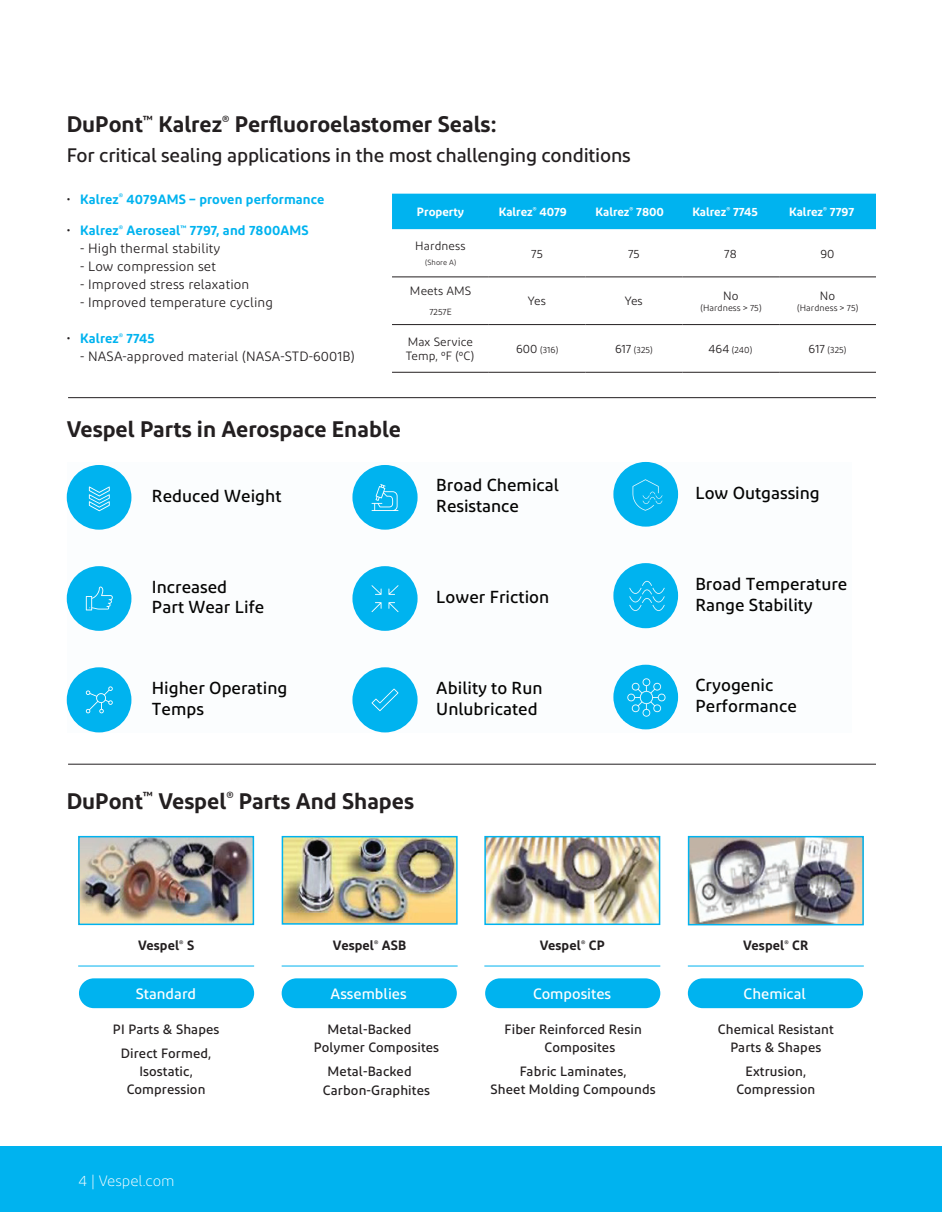
<style>
.page{position:relative;width:942px;height:1212px;background:#fff}
.page>*{position:absolute;margin:0;border:0;box-sizing:border-box;transform-origin:0 0}
.t1{font:600 22.5px "Diodrum";color:#231f20}
.t2{font:500 19.5px "Diodrum";letter-spacing:-.01em;color:#231f20}
.t3{font:500 17.4px/20.9px "Diodrum";color:#050504}
.t4{font:500 15px "Diodrum";color:#fff}
.t5{font:300 15px "Diodrum";color:#fff}
.t6{font:500 13.5px/18px "Diodrum";letter-spacing:.01em;color:#231f20;text-align:center}
.t7{font:13.5px "Diodrum";letter-spacing:.01em;color:#231f20}
.t8{font:600 13.5px "Diodrum";letter-spacing:.01em;color:#00b3ef}
.t9{font:600 13.5px "Diodrum";letter-spacing:.01em;color:#231f20}
.t10{font:12px/14.4px "Diodrum";letter-spacing:.01em;color:#231f20}
.t11{font:600 12px "Diodrum";color:#fff}
.t12{font:9px "Diodrum";letter-spacing:.01em;color:#231f20}
.t13{font:600 7.8px "Diodrum";color:#231f20}
.t14{font:7.5px "Diodrum";letter-spacing:.01em;color:#231f20}
.s1{font-weight:400;color:#231f20}
.s2{font-size:12px}
.s3{font-size:13.5px}
</style>
<div class="page">
<div style="left:929px;top:1146px;width:13px;height:66px;background:#00b3ef"></div>
<div style="left:0;top:1146px;width:931px;height:66px;background:#00b3ef"></div>
<div style="left:67px;top:462px;width:785px;height:270px;background:#fbfdfe"></div>
<div style="left:67px;top:465px;width:64px;height:65px;background:#00b3ef;border-radius:50%"></div>
<div style="left:67px;top:566px;width:64px;height:65px;background:#00b3ef;border-radius:50%"></div>
<div style="left:67px;top:667px;width:64px;height:65px;background:#00b3ef;border-radius:50%"></div>
<div style="left:352px;top:465px;width:66px;height:65px;background:#00b3ef;border-radius:50%"></div>
<div style="left:352px;top:566px;width:66px;height:65px;background:#00b3ef;border-radius:50%"></div>
<div style="left:352px;top:667px;width:66px;height:65px;background:#00b3ef;border-radius:50%"></div>
<svg style="left:86px;top:587px;width:27px;height:23px"></svg>
<svg style="left:89px;top:487px;width:21px;height:24px"></svg>
<svg style="left:86px;top:686px;width:27px;height:27px"></svg>
<svg style="left:372px;top:484px;width:26px;height:27px"></svg>
<svg style="left:372px;top:602px;width:10px;height:10px"></svg>
<svg style="left:388px;top:585px;width:10px;height:10px"></svg>
<svg style="left:388px;top:602px;width:10px;height:10px"></svg>
<svg style="left:372px;top:585px;width:10px;height:10px"></svg>
<svg style="left:372px;top:689px;width:26px;height:22px"></svg>
<div style="left:613px;top:462px;width:65px;height:65px;background:#00b3ef;border-radius:50%"></div>
<div style="left:613px;top:563px;width:65px;height:65px;background:#00b3ef;border-radius:50%"></div>
<div style="left:613px;top:665px;width:65px;height:64px;background:#00b3ef;border-radius:50%"></div>
<img style="left:632px;top:479px;width:31px;height:32px">
<img style="left:629px;top:580px;width:36px;height:31px">
<img style="left:623px;top:674px;width:47px;height:47px">
<div style="left:392px;top:194px;width:484px;height:35px;background:#00b3ef"></div>
<svg style="left:392px;top:229px;width:484px;height:143px"></svg>
<svg style="left:392px;top:278px;width:484px;height:46px"></svg>
<hr style="left:392px;top:277px;width:97px;height:1px;background:#231f20">
<hr style="left:489px;top:277px;width:97px;height:1px;background:#231f20">
<hr style="left:586px;top:277px;width:96px;height:1px;background:#231f20">
<hr style="left:682px;top:277px;width:97px;height:1px;background:#231f20">
<hr style="left:779px;top:277px;width:97px;height:1px;background:#231f20">
<hr style="left:392px;top:324px;width:97px;height:1px;background:#231f20">
<hr style="left:489px;top:324px;width:97px;height:1px;background:#231f20">
<hr style="left:586px;top:324px;width:96px;height:1px;background:#231f20">
<hr style="left:682px;top:324px;width:97px;height:1px;background:#231f20">
<hr style="left:779px;top:324px;width:97px;height:1px;background:#231f20">
<hr style="left:392px;top:372px;width:97px;height:1px;background:#231f20">
<hr style="left:489px;top:372px;width:97px;height:1px;background:#231f20">
<hr style="left:586px;top:372px;width:96px;height:1px;background:#231f20">
<hr style="left:682px;top:372px;width:97px;height:1px;background:#231f20">
<hr style="left:779px;top:372px;width:97px;height:1px;background:#231f20">
<img style="left:81px;top:839px;width:170px;height:83px">
<div style="left:78px;top:836px;width:176px;height:89px;border:2px solid #00b3ef"></div>
<img style="left:487px;top:839px;width:170px;height:83px">
<div style="left:484px;top:836px;width:176px;height:89px;border:2px solid #00b3ef"></div>
<img style="left:285px;top:839px;width:170px;height:83px">
<div style="left:282px;top:836px;width:176px;height:89px;border:2px solid #00b3ef"></div>
<img style="left:691px;top:839px;width:170px;height:83px">
<div style="left:688px;top:836px;width:176px;height:89px;border:2px solid #00b3ef"></div>
<hr style="left:78px;top:966px;width:176px;height:1px;background:#00b3ef">
<hr style="left:484px;top:966px;width:176px;height:1px;background:#00b3ef">
<hr style="left:282px;top:966px;width:176px;height:1px;background:#00b3ef">
<hr style="left:688px;top:966px;width:176px;height:1px;background:#00b3ef">
<div style="left:79px;top:978px;width:175px;height:30px;background:#00b3ef;border-radius:15px"></div>
<div style="left:485px;top:978px;width:175px;height:30px;background:#00b3ef;border-radius:15px"></div>
<div style="left:282px;top:978px;width:175px;height:30px;background:#00b3ef;border-radius:15px"></div>
<div style="left:688px;top:978px;width:175px;height:30px;background:#00b3ef;border-radius:15px"></div>
<hr style="left:68px;top:397px;width:808px;height:1px;background:#231f20">
<hr style="left:68px;top:764px;width:808px;height:1px;background:#231f20">
<h1 class="t1" style="left:67px;top:110px;width:432px">DuPont<sup>™</sup> Kalrez<sup>®</sup> Perfluoroelastomer Seals:</h1>
<h2 class="t2" style="left:67px;top:143px;width:566px">For critical sealing applications in the most challenging conditions</h2>
<p class="t8" style="left:67px;top:190px;width:259px"><span class="s1">•</span> Kalrez<sup>®</sup> 4079AMS – proven performance</p>
<p class="t8" style="left:67px;top:222px;width:244px"><span class="s1">•</span> Kalrez<sup>®</sup> Aeroseal<sup>™</sup> 7797, and 7800AMS</p>
<p class="t7" style="left:80px;top:240px;width:142px">- High thermal stability</p>
<p class="t7" style="left:80px;top:258px;width:137px">- Low compression set</p>
<p class="t7" style="left:80px;top:276px;width:171px">- Improved stress relaxation</p>
<p class="t7" style="left:80px;top:294px;width:194px">- Improved temperature cycling</p>
<p class="t8" style="left:67px;top:330px;width:89px"><span class="s1">•</span> Kalrez<sup>®</sup> 7745</p>
<p class="t7" style="left:80px;top:348px;width:276px">- NASA-approved material (NASA-STD-6001B)</p>
<p class="t11" style="left:417px;top:204px;width:49px">Property</p>
<p class="t11" style="left:499px;top:204px;width:70px">Kalrez<sup>®</sup> 4079</p>
<p class="t11" style="left:596px;top:204px;width:70px">Kalrez<sup>®</sup> 7800</p>
<p class="t11" style="left:692px;top:204px;width:67px">Kalrez<sup>®</sup> 7745</p>
<p class="t11" style="left:789px;top:204px;width:67px">Kalrez<sup>®</sup> 7797</p>
<p class="t10" style="left:415px;top:238px;width:52px">Hardness</p>
<p class="t14" style="left:425px;top:258px;width:32px">(Shore A)</p>
<p class="t10" style="left:531px;top:246px;width:13px">75</p>
<p class="t10" style="left:628px;top:246px;width:13px">75</p>
<p class="t10" style="left:724px;top:246px;width:14px">78</p>
<p class="t10" style="left:821px;top:246px;width:16px">90</p>
<p class="t10" style="left:410px;top:284px;width:63px">Meets AMS</p>
<p class="t12" style="left:429px;top:307px;width:24px">7257E</p>
<p class="t10" style="left:528px;top:294px;width:20px">Yes</p>
<p class="t10" style="left:625px;top:294px;width:20px">Yes</p>
<p class="t10" style="left:723px;top:288px;width:17px">No</p>
<p class="t12" style="left:700px;top:302px;width:63px">(Hardness &gt; 75)</p>
<p class="t10" style="left:820px;top:288px;width:17px">No</p>
<p class="t12" style="left:797px;top:302px;width:63px">(Hardness &gt; 75)</p>
<p class="t10" style="left:406px;top:334px;width:70px">Max Service<br>Temp, ºF (ºC)</p>
<p class="t12" style="left:516px;top:344px;width:44px"><span class="s2">600</span> (316)</p>
<p class="t12" style="left:615px;top:344px;width:39px"><span class="s2">617</span> (325)</p>
<p class="t12" style="left:708px;top:344px;width:45px"><span class="s2">464</span> (240)</p>
<p class="t12" style="left:809px;top:344px;width:39px"><span class="s2">617</span> (325)</p>
<h1 class="t1" style="left:67px;top:415px;width:336px">Vespel Parts in Aerospace Enable</h1>
<p class="t3" style="left:152px;top:485px;width:131px">Reduced Weight</p>
<p class="t3" style="left:152px;top:576px;width:114px">Increased<br>Part Wear Life</p>
<p class="t3" style="left:152px;top:677px;width:137px">Higher Operating<br>Temps</p>
<p class="t3" style="left:436px;top:475px;width:124px">Broad Chemical<br>Resistance</p>
<p class="t3" style="left:436px;top:586px;width:115px">Lower Friction</p>
<p class="t3" style="left:436px;top:677px;width:108px">Ability to Run<br>Unlubricated</p>
<h1 class="t1" style="left:67px;top:786px;width:349px">DuPont<sup>™</sup> Vespel<sup>®</sup> Parts And Shapes</h1>
<p class="t3" style="left:695px;top:482px;width:126px">Low Outgassing</p>
<p class="t3" style="left:695px;top:573px;width:154px">Broad Temperature<br>Range Stability</p>
<p class="t3" style="left:695px;top:674px;width:103px">Cryogenic<br>Performance</p>
<p class="t9" style="left:138px;top:937px;width:43px">Vespel</p>
<p class="t13" style="left:179px;top:938px;width:16px">® <span class="s3">S</span></p>
<p class="t9" style="left:540px;top:937px;width:66px">Vespel<sup>®</sup> CP</p>
<p class="t4" style="left:136px;top:984px;width:62px">Standard</p>
<p class="t4" style="left:331px;top:984px;width:78px">Assemblies</p>
<p class="t4" style="left:533px;top:984px;width:79px">Composites</p>
<p class="t4" style="left:744px;top:984px;width:64px">Chemical</p>
<p class="t6" style="left:113px;top:1016px;width:108px;line-height:24.8px">PI Parts &amp; Shapes<br>Direct Formed,</p>
<p class="t6" style="left:127px;top:1062px;width:80px">Isostatic,<br>Compression</p>
<p class="t9" style="left:333px;top:937px;width:75px">Vespel<sup>®</sup> ASB</p>
<p class="t9" style="left:743px;top:937px;width:67px">Vespel<sup>®</sup> CR</p>
<p class="t6" style="left:545px;top:1020px;width:99px;text-align:left;text-indent:-40px">Fiber Reinforced Resin<br>Composites</p>
<p class="t6" style="left:491px;top:1062px;width:167px">Fabric Laminates,<br>Sheet Molding Compounds</p>
<p class="t6" style="left:314px;top:1020px;width:127px;text-align:left;text-indent:14px">Metal-Backed<br>Polymer Composites</p>
<p class="t6" style="left:323px;top:1062px;width:109px;text-align:left;text-indent:5px">Metal-Backed<br>Carbon-Graphites</p>
<p class="t6" style="left:718px;top:1020px;width:117px">Chemical Resistant<br>Parts &amp; Shapes</p>
<p class="t6" style="left:736px;top:1062px;width:80px">Extrusion,<br>Compression</p>
<p class="t5" style="left:79px;top:1172px;width:98px">4 | Vespel.com</p>
</div>
